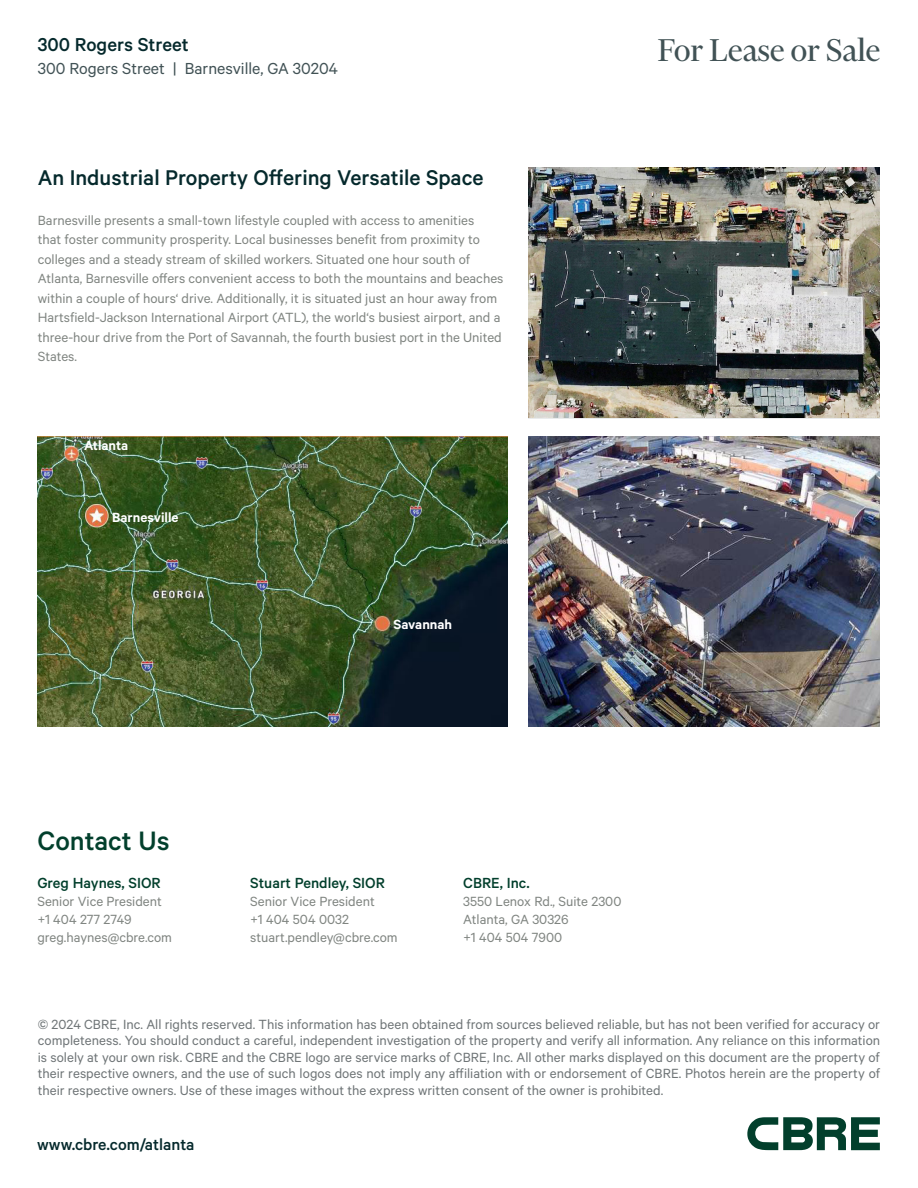
<style>
.page{position:relative;width:918px;height:1188px;background:#fff}
.page>*{position:absolute;margin:0;border:0;box-sizing:border-box;transform-origin:0 0}
.t1{font:36px "Financier Display";color:#415255}
.Contact_Us{font:500 30px "Calibre";color:#023f2c}
.Subheading_Small{font:500 24px "Calibre";color:#05292c}
.t2{font:500 21px "Calibre";color:#05292c}
.t3{font:18px "Calibre";color:#415255}
.t4{font:500 18px "Calibre";color:#05292c}
.Broker_Name{font:500 16.5px "Calibre";color:#023f2c}
.t5{font:15px/16.5px "Calibre";color:#6f7577;text-align:justify}
.Body_Copy{font:15px/19.5px "Calibre";color:#808581}
.Contact_Info{font:15px "Calibre";color:#808581}
.Body_Copy-2{font:600 15px "Calibre";color:#fff}
</style>
<div class="page">
<img style="left:528px;top:168px;width:352px;height:250px">
<img style="left:528px;top:436px;width:352px;height:290px">
<svg style="left:747px;top:1117px;width:133px;height:33px"></svg>
<img style="left:38px;top:436px;width:470px;height:290px">
<p class="t2" style="left:38px;top:33px;width:153px">300 Rogers Street</p>
<p class="t3" style="left:38px;top:58px;width:302px">300 Rogers Street | Barnesville, GA 30204</p>
<p class="Subheading_Small" style="left:38px;top:164px;width:447px">An Industrial Property Offering Versatile Space</p>
<p class="Body_Copy" style="left:38px;top:210px;width:467px">Barnesville presents a small-town lifestyle coupled with access to amenities<br>that foster community prosperity. Local businesses benefit from proximity to colleges and a steady stream of skilled workers. Situated one hour south of Atlanta, Barnesville offers convenient access to both the mountains and beaches within a couple of hours‘ drive. Additionally, it is situated just an hour away from Hartsfield-Jackson International Airport (ATL), the world‘s busiest airport, and a three-hour drive from the Port of Savannah, the fourth busiest port in the United States.</p>
<p class="Body_Copy-2" style="left:84px;top:436px;width:46px">Atlanta</p>
<p class="Body_Copy-2" style="left:112px;top:508px;width:68px">Barnesville</p>
<p class="Body_Copy-2" style="left:394px;top:615px;width:60px">Savannah</p>
<p class="t1" style="left:658px;top:32px;width:224px">For Lease or Sale</p>
<p class="Contact_Us" style="left:37px;top:823px;width:134px">Contact Us</p>
<p class="Broker_Name" style="left:37px;top:873px;width:125px">Greg Haynes, SIOR</p>
<p class="Contact_Info" style="left:37px;top:893px;width:126px">Senior Vice President</p>
<p class="Contact_Info" style="left:37px;top:911px;width:96px">+1 404 277 2749</p>
<p class="Contact_Info" style="left:37px;top:929px;width:136px">greg.haynes@cbre.com</p>
<p class="Broker_Name" style="left:250px;top:873px;width:136px">Stuart Pendley, SIOR</p>
<p class="Contact_Info" style="left:250px;top:893px;width:126px">Senior Vice President</p>
<p class="Contact_Info" style="left:250px;top:911px;width:100px">+1 404 504 0032</p>
<p class="Contact_Info" style="left:250px;top:929px;width:149px">stuart.pendley@cbre.com</p>
<p class="Broker_Name" style="left:463px;top:873px;width:68px">CBRE, Inc.</p>
<p class="Contact_Info" style="left:463px;top:893px;width:160px">3550 Lenox Rd., Suite 2300</p>
<p class="Contact_Info" style="left:463px;top:911px;width:107px">Atlanta, GA 30326</p>
<p class="Contact_Info" style="left:463px;top:929px;width:101px">+1 404 504 7900</p>
<p class="t5" style="left:38px;top:1016px;width:844px">© 2024 CBRE, Inc. All rights reserved. This information has been obtained from sources believed reliable, but has not been verified for accuracy or completeness. You should conduct a careful, independent investigation of the property and verify all information. Any reliance on this information is solely at your own risk. CBRE and the CBRE logo are service marks of CBRE, Inc. All other marks displayed on this document are the property of their respective owners, and the use of such logos does not imply any affiliation with or endorsement of CBRE. Photos herein are the property of their respective owners. Use of these images without the express written consent of the owner is prohibited.</p>
<p class="t4" style="left:37px;top:1134px;width:159px">www.cbre.com/atlanta</p>
</div>
